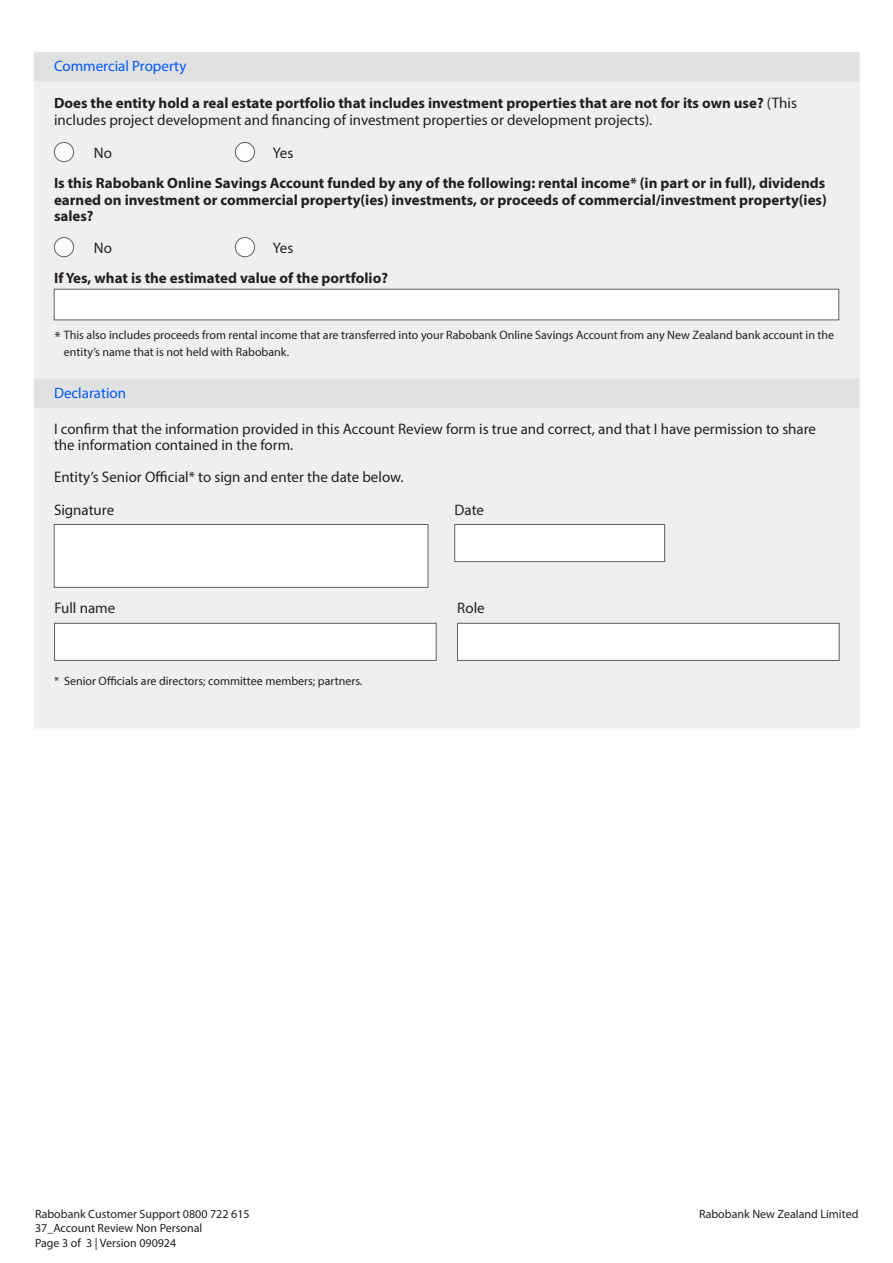
<style>
.page{position:relative;width:893px;height:1263px;background:#fff}
.page>*{position:absolute;margin:0;border:0;box-sizing:border-box;transform-origin:0 0}
.t1{font:700 15px/16.5px "Myriadfor Rabobank";color:#231f20}
.t2{font:15px/16.5px "Myriadfor Rabobank";color:#231f20}
.t3{font:15px "Myriad Pro";color:#0058ff}
.t4{font:12px/16.5px "Myriadfor Rabobank";color:#231f20}
.t5{font:12px/14.4px "Myriad Pro";color:#231f20}
.s1{font-weight:400}
</style>
<div class="page">
<div style="left:34px;top:53px;width:826px;height:675px;background:#efefef"></div>
<div style="left:54px;top:142px;width:20px;height:20px;background:#fff;border-radius:50%"></div>
<div style="left:54px;top:142px;width:20px;height:20px;border:1px solid #5f6063;border-radius:50%"></div>
<div style="left:235px;top:142px;width:20px;height:20px;background:#fff;border-radius:50%"></div>
<div style="left:235px;top:142px;width:20px;height:20px;border:1px solid #5f6063;border-radius:50%"></div>
<div style="left:34px;top:52px;width:825px;height:29px;background:#e0e1e1"></div>
<div style="left:34px;top:378px;width:825px;height:30px;background:#e0e1e1"></div>
<div style="left:455px;top:524px;width:210px;height:38px;background:#fff;border:1px solid #5f6063"></div>
<div style="left:54px;top:524px;width:374px;height:63px;background:#fff;border:1px solid #5f6063"></div>
<div style="left:54px;top:623px;width:382px;height:38px;background:#fff;border:1px solid #5f6063"></div>
<div style="left:457px;top:623px;width:382px;height:38px;background:#fff;border:1px solid #5f6063"></div>
<div style="left:54px;top:238px;width:20px;height:19px;background:#fff;border-radius:50%"></div>
<div style="left:54px;top:237px;width:20px;height:20px;border:1px solid #5f6063;border-radius:50%"></div>
<div style="left:235px;top:238px;width:20px;height:19px;background:#fff;border-radius:50%"></div>
<div style="left:235px;top:237px;width:20px;height:20px;border:1px solid #5f6063;border-radius:50%"></div>
<div style="left:54px;top:289px;width:785px;height:31px;background:#fff;border:1px solid #5f6063"></div>
<p class="t3" style="left:54px;top:57px;width:134px">Commercial Property</p>
<p class="t1" style="left:54px;top:94px;width:744px">Does the entity hold a real estate portfolio that includes investment properties that are not for its own use? <span class="s1">(This includes project development and financing of investment properties or development projects).</span></p>
<p class="t2" style="left:94px;top:144px;width:20px">No</p>
<p class="t2" style="left:273px;top:144px;width:22px">Yes</p>
<p class="t1" style="left:54px;top:174px;width:774px;text-align:justify">Is this Rabobank Online Savings Account funded by any of the following: rental income* (in part or in full), dividends earned on investment or commercial property(ies) investments, or proceeds of commercial/investment property(ies) sales?</p>
<p class="t2" style="left:94px;top:239px;width:20px">No</p>
<p class="t2" style="left:273px;top:239px;width:22px">Yes</p>
<p class="t1" style="left:54px;top:270px;width:335px">If Yes, what is the estimated value of the portfolio?</p>
<p class="t4" style="left:64px;top:327px;width:772px">This also includes proceeds from rental income that are transferred into your Rabobank Online Savings Account from any New Zealand bank account in the entity’s name that is not held with Rabobank.</p>
<p class="t2" style="left:54px;top:328px;width:8px">*</p>
<p class="t3" style="left:54px;top:383px;width:74px">Declaration</p>
<p class="t2" style="left:54px;top:420px;width:764px">I confirm that the information provided in this Account Review form is true and correct, and that I have permission to share the information contained in the form.</p>
<p class="t2" style="left:54px;top:468px;width:351px">Entity’s Senior Official* to sign and enter the date below.</p>
<p class="t2" style="left:54px;top:501px;width:62px">Signature</p>
<p class="t2" style="left:455px;top:501px;width:31px">Date</p>
<p class="t2" style="left:54px;top:600px;width:62px">Full name</p>
<p class="t2" style="left:457px;top:600px;width:29px">Role</p>
<p class="t4" style="left:54px;top:672px;width:310px">* Senior Officials are directors; committee members; partners.</p>
<p class="t5" style="left:35px;top:1206px;width:216px">Rabobank Customer Support 0800 722 615<br>37_Account Review Non Personal</p>
<p class="t5" style="left:35px;top:1235px;width:143px">Page 3 of 3 | Version 090924</p>
<p class="t5" style="left:699px;top:1206px;width:161px">Rabobank New Zealand Limited</p>
</div>
